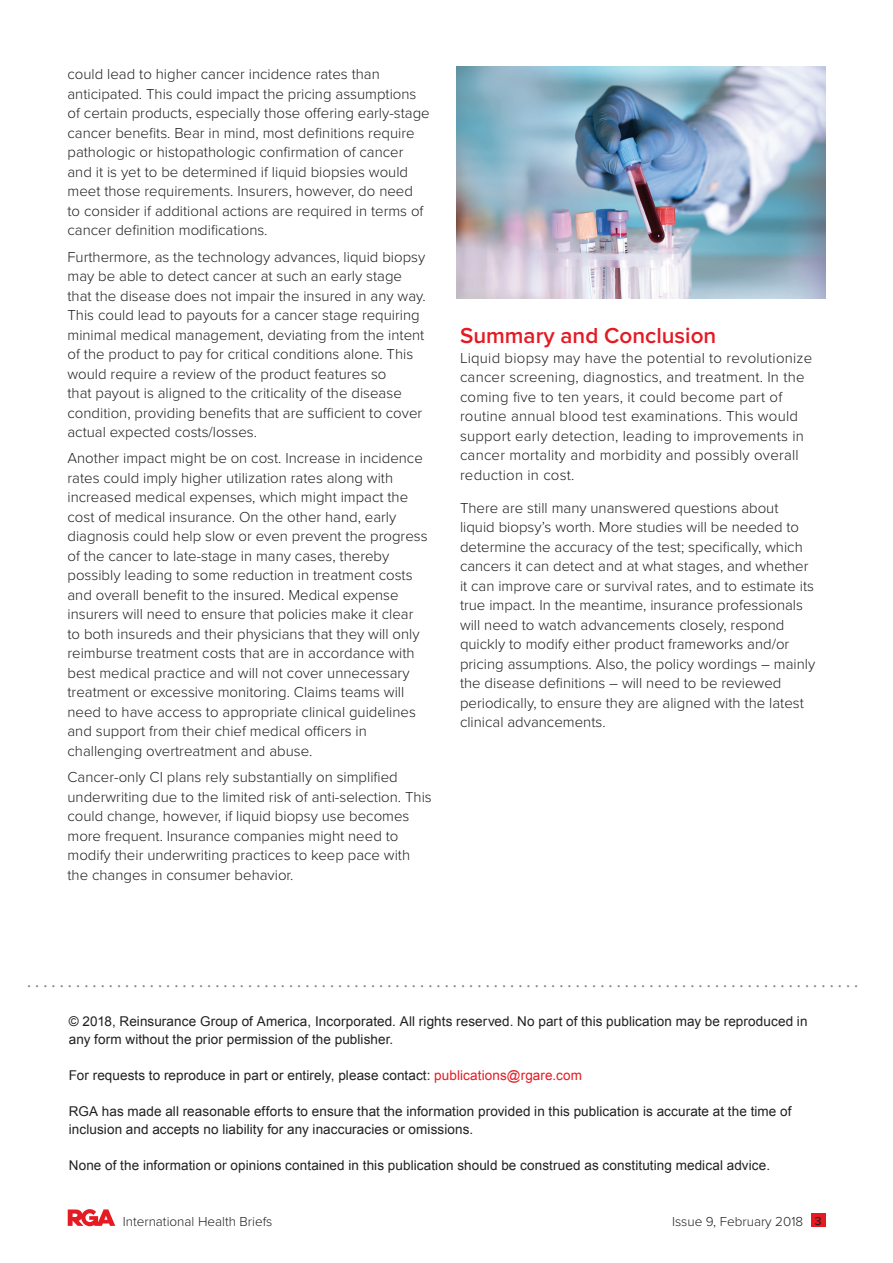
<style>
.page{position:relative;width:893px;height:1263px;background:#fff}
.page>*{position:absolute;margin:0;border:0;box-sizing:border-box;transform-origin:0 0}
.t1{font:600 22.5px "Proxima Nova";color:#e51a23}
.t2{font:18px "Minion Pro";color:#808285}
.t3{font:300 15px/19.5px "Proxima Nova";color:#231f20}
.t4{font:13.5px/18px "Arial";letter-spacing:.005em;color:#231f20}
.t5{font:300 13.5px "Proxima Nova";color:#231f20}
.s1{color:#e51a23}
.s2{font-weight:500;font-size:12px}
</style>
<div class="page">
<div style="left:811px;top:1213px;width:14px;height:14px;background:#e51a23"></div>
<svg style="left:68px;top:1209px;width:47px;height:17px"></svg>
<img style="left:457px;top:67px;width:368px;height:231px">
<p class="t3" style="left:68px;top:64px;width:364px">could lead to higher cancer incidence rates than anticipated. This could impact the pricing assumptions of certain products, especially those offering early-stage cancer benefits. Bear in mind, most definitions require pathologic or histopathologic confirmation of cancer and it is yet to be determined if liquid biopsies would meet those requirements. Insurers, however, do need<br>to consider if additional actions are required in terms of cancer definition modifications.</p>
<p class="t3" style="left:68px;top:246px;width:360px">Furthermore, as the technology advances, liquid biopsy may be able to detect cancer at such an early stage that the disease does not impair the insured in any way.<br>This could lead to payouts for a cancer stage requiring minimal medical management, deviating from the intent of the product to pay for critical conditions alone. This would require a review of the product features so<br>that payout is aligned to the criticality of the disease condition, providing benefits that are sufficient to cover actual expected costs/losses.</p>
<p class="t3" style="left:68px;top:448px;width:362px">Another impact might be on cost. Increase in incidence rates could imply higher utilization rates along with increased medical expenses, which might impact the cost of medical insurance. On the other hand, early diagnosis could help slow or even prevent the progress of the cancer to late-stage in many cases, thereby possibly leading to some reduction in treatment costs and overall benefit to the insured. Medical expense insurers will need to ensure that policies make it clear to both insureds and their physicians that they will only reimburse treatment costs that are in accordance with best medical practice and will not cover unnecessary treatment or excessive monitoring. Claims teams will need to have access to appropriate clinical guidelines and support from their chief medical officers in challenging overtreatment and abuse.</p>
<p class="t3" style="left:68px;top:767px;width:366px">Cancer-only CI plans rely substantially on simplified underwriting due to the limited risk of anti-selection. This could change, however, if liquid biopsy use becomes more frequent. Insurance companies might need to modify their underwriting practices to keep pace with the changes in consumer behavior.</p>
<h1 class="t1" style="left:460px;top:319px;width:258px">Summary and Conclusion</h1>
<p class="t3" style="left:460px;top:347px;width:354px">Liquid biopsy may have the potential to revolutionize cancer screening, diagnostics, and treatment. In the coming five to ten years, it could become part of routine annual blood test examinations. This would support early detection, leading to improvements in cancer mortality and morbidity and possibly overall reduction in cost.</p>
<p class="t3" style="left:460px;top:497px;width:357px">There are still many unanswered questions about liquid biopsy’s worth. More studies will be needed to determine the accuracy of the test; specifically, which cancers it can detect and at what stages, and whether it can improve care or survival rates, and to estimate its true impact. In the meantime, insurance professionals will need to watch advancements closely, respond quickly to modify either product frameworks and/or pricing assumptions. Also, the policy wordings – mainly the disease definitions – will need to be reviewed periodically, to ensure they are aligned with the latest clinical advancements.</p>
<p class="t2" style="left:27px;top:969px;width:833px">. . . . . . . . . . . . . . . . . . . . . . . . . . . . . . . . . . . . . . . . . . . . . . . . . . . . . . . . . . . . . . . . . . . . . . . . . . . . . . . . . . . . . . . . . . . . . . . . . . . . . .</p>
<p class="t4" style="left:69px;top:1012px;width:740px">© 2018, Reinsurance Group of America, Incorporated. All rights reserved. No part of this publication may be reproduced in any form without the prior permission of the publisher.</p>
<p class="t4" style="left:69px;top:1066px;width:515px">For requests to reproduce in part or entirely, please contact: <span class="s1">publications@rgare.com</span></p>
<p class="t4" style="left:69px;top:1102px;width:724px">RGA has made all reasonable efforts to ensure that the information provided in this publication is accurate at the time of inclusion and accepts no liability for any inaccuracies or omissions.</p>
<p class="t4" style="left:69px;top:1156px;width:703px">None of the information or opinions contained in this publication should be construed as constituting medical advice.</p>
<p class="t5" style="left:123px;top:1212px;width:151px">International Health Briefs</p>
<p class="t5" style="left:672px;top:1211px;width:151px">Issue 9, February 2018 <span class="s2">3</span></p>
</div>
